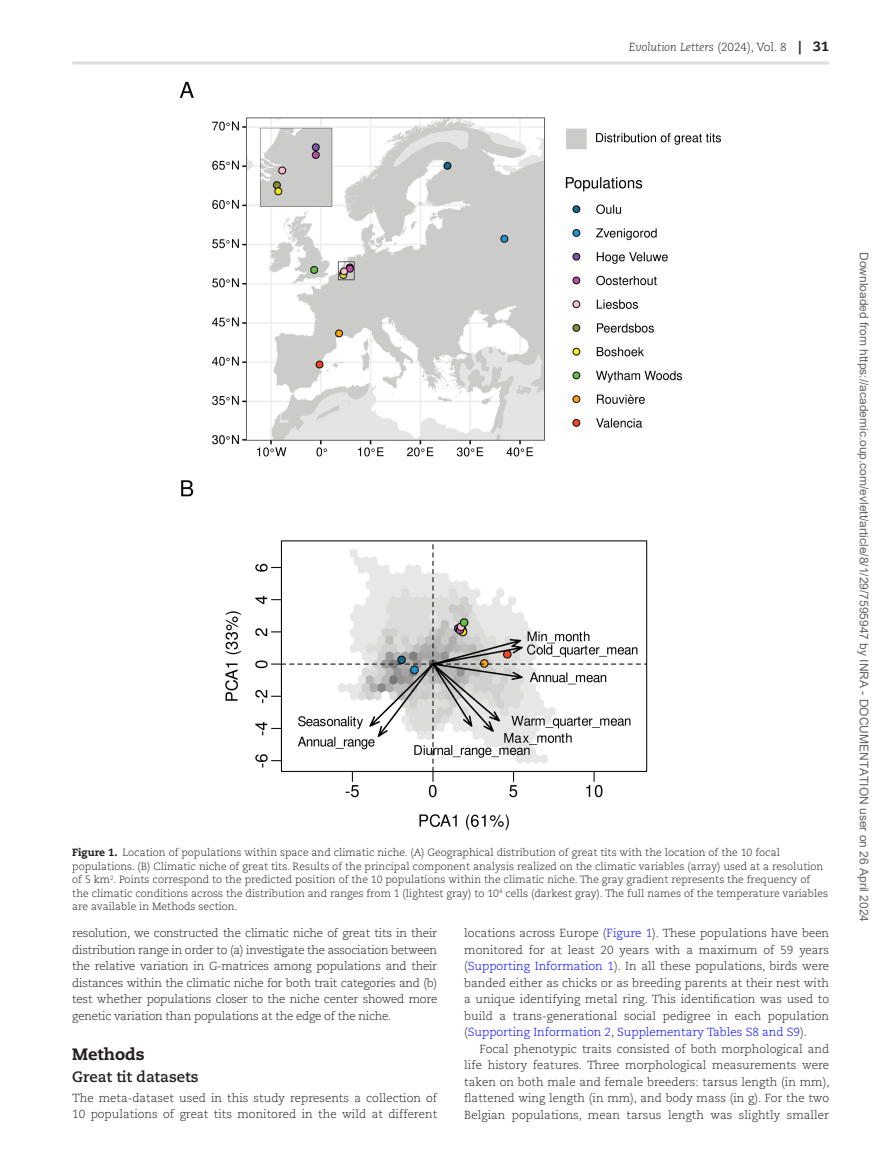
<style>
.page{position:relative;width:893px;height:1174px;background:#fff}
.page>*{position:absolute;margin:0;border:0;box-sizing:border-box;transform-origin:0 0}
.t1{font:800 16.5px "Caecilia LT Std";color:#231f20}
.t2{font:700 15px "Caecilia LT Std";color:#231f20}
.t3{font:12px "Arial";color:#666}
.t4{font:300 11.7px/16.5px "Caecilia LT Std";color:#231f20;text-align:justify}
.t5{font:italic 300 11.7px "Caecilia LT Std";color:#231f20}
.t6{font:300 10.5px/13.5px "Caecilia LT Std";color:#231f20}
.s1{font-style:normal}
.s2{font-weight:800;font-style:normal;font-size:13.5px}
.s3{font-weight:800}
.s4{color:#00f}
</style>
<div class="page">
<hr style="left:72px;top:62px;width:757px;height:3px;background:#dcdddf">
<img style="left:179px;top:81px;width:542px;height:749px">
<p class="t5" style="left:629px;top:40px;width:202px">Evolution Letters <span class="s1">(2024), Vol. 8</span> <span class="s2">| 31</span></p>
<p class="t6" style="left:72px;top:846px;width:757px"><span class="s3">Figure 1.</span> Location of populations within space and climatic niche. (A) Geographical distribution of great tits with the location of the 10 focal populations. (B) Climatic niche of great tits. Results of the principal component analysis realized on the climatic variables (array) used at a resolution of 5 km<sup>2</sup>. Points correspond to the predicted position of the 10 populations within the climatic niche. The gray gradient represents the frequency of the climatic conditions across the distribution and ranges from 1 (lightest gray) to 10<sup>4</sup> cells (darkest gray). The full names of the temperature variables are available in Methods section.</p>
<p class="t4" style="left:72px;top:925px;width:366px">resolution, we constructed the climatic niche of great tits in their distribution range in order to (a) investigate the association between the relative variation in G-matrices among populations and their distances within the climatic niche for both trait categories and (b) test whether populations closer to the niche center showed more genetic variation than populations at the edge of the niche.</p>
<h1 class="t1" style="left:72px;top:1043px;width:74px">Methods</h1>
<p class="t2" style="left:72px;top:1068px;width:128px">Great tit datasets</p>
<p class="t4" style="left:72px;top:1089px;width:366px">The meta-dataset used in this study represents a collection of<br>10 populations of great tits monitored in the wild at different</p>
<p class="t4" style="left:464px;top:925px;width:366px">locations across Europe (<span class="s4">Figure 1</span>). These populations have been monitored for at least 20 years with a maximum of 59 years (<span class="s4">Supporting Information 1</span>). In all these populations, birds were banded either as chicks or as breeding parents at their nest with a unique identifying metal ring. This identification was used to build a trans-generational social pedigree in each population (<span class="s4">Supporting Information 2</span>, <span class="s4">Supplementary Tables S8 and S9</span>).</p>
<p class="t4" style="left:464px;top:1040px;width:367px;text-indent:15px">Focal phenotypic traits consisted of both morphological and life history features. Three morphological measurements were taken on both male and female breeders: tarsus length (in mm), flattened wing length (in mm), and body mass (in g). For the two Belgian populations, mean tarsus length was slightly smaller</p>
<p class="t3" style="left:868px;top:252px;width:671px;rotate:90deg">Downloaded from https://academic.oup.com/evlett/article/8/1/29/7595947 by INRA - DOCUMENTATION user on 26 April 2024</p>
</div>
